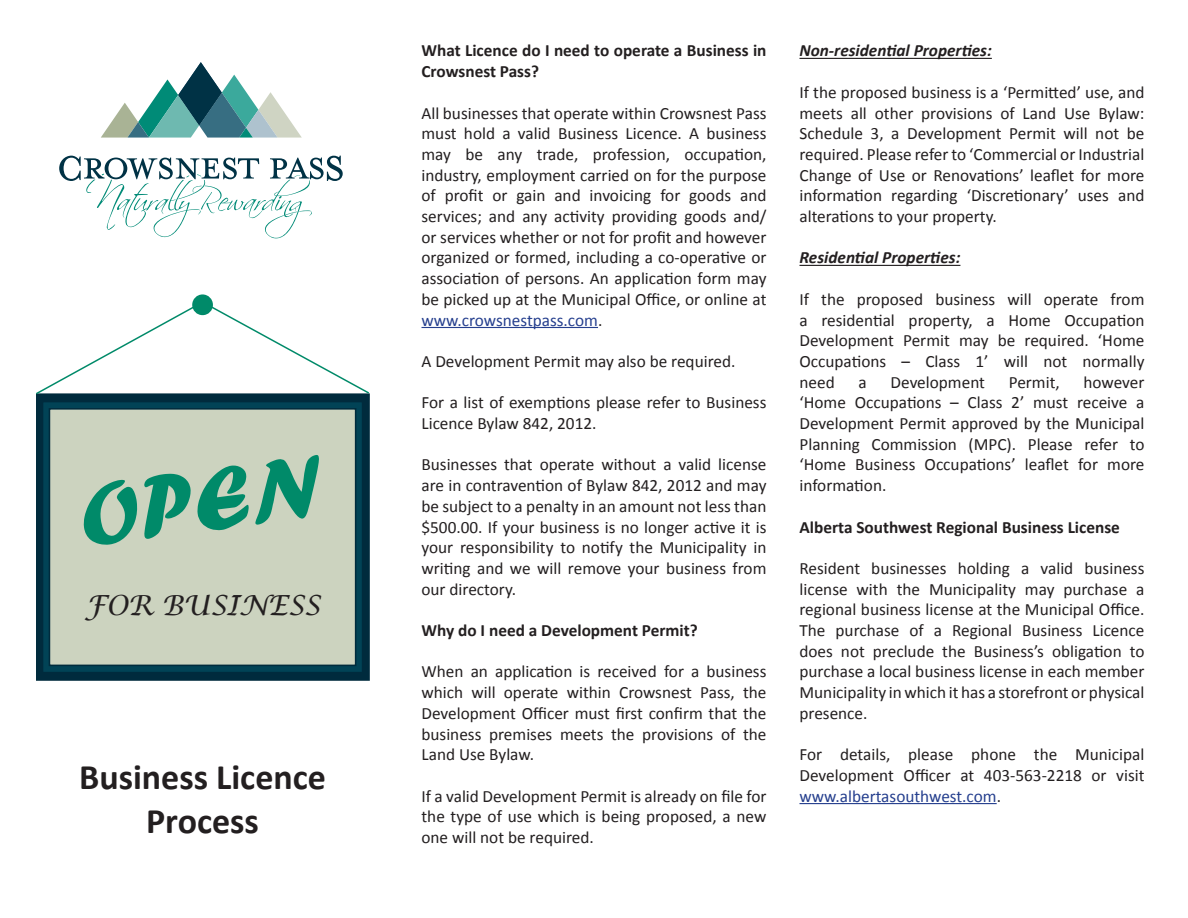
<style>
.page{position:relative;width:1188px;height:918px;background:#fff}
.page>*{position:absolute;margin:0;border:0;box-sizing:border-box;transform-origin:0 0}
.t1{font:92.55px "Forte";color:#008a69}
.t2{font:700 36px/43.2px "Calibri";color:#231f20;text-align:center}
.t3{font:italic 27.75px "Lucida Calligraphy";color:#231f20}
.t4{font:17.25px/20.7px "Calibri";color:#231f20;text-align:justify}
.t5{font:700 17.25px/20.7px "Calibri";color:#231f20}
.t6{font:italic 700 17.25px "Calibri";color:#231f20}
.s1{color:#253f8e}
</style>
<div class="page">
<hr style="left:422px;top:327px;width:176px;height:1px;background:#253f8e">
<hr style="left:800px;top:58px;width:192px;height:1px;background:#231f20">
<hr style="left:800px;top:265px;width:160px;height:1px;background:#231f20">
<hr style="left:800px;top:803px;width:197px;height:1px;background:#253f8e">
<svg style="left:101px;top:62px;width:201px;height:76px"></svg>
<svg style="left:59px;top:156px;width:284px;height:83px"></svg>
<div style="left:36px;top:394px;width:333px;height:286px;background:#002b3d"></div>
<div style="left:36px;top:393px;width:333px;height:288px;border:2px solid #002b3d"></div>
<div style="left:42px;top:401px;width:321px;height:272px;background:#014356;border:2px solid #002b3d"></div>
<div style="left:49px;top:408px;width:307px;height:258px;background:#ccd3bf;border:2px solid #002b3d"></div>
<svg style="left:36px;top:307px;width:334px;height:89px"></svg>
<div style="left:193px;top:295px;width:19px;height:19px;background:#008a69;border-radius:50%"></div>
<div style="left:192px;top:294px;width:21px;height:21px;border:2px solid #008a69;border-radius:50%"></div>
<h1 class="t1" style="left:74px;top:463px;width:246px;rotate:-7deg">OPEN</h1>
<h3 class="t3" style="left:85px;top:588px;width:237px">FOR BUSINESS</h3>
<h2 class="t2" style="left:79px;top:756px;width:248px">Business Licence<br>Process</h2>
<p class="t5" style="left:422px;top:40px;width:347px">What Licence do I need to operate a Business in<br>Crowsnest Pass?</p>
<p class="t4" style="left:422px;top:103px;width:347px">All businesses that operate within Crowsnest Pass must hold a valid Business Licence. A business may be any trade, profession, occupation, industry, employment carried on for the purpose of profit or gain and invoicing for goods and services; and any activity providing goods and/ or services whether or not for profit and however organized or formed, including a co-operative or association of persons. An application form may be picked up at the Municipal Office, or online at <span class="s1">www.crowsnestpass.com</span>.</p>
<p class="t4" style="left:422px;top:351px;width:316px">A Development Permit may also be required.</p>
<p class="t4" style="left:422px;top:392px;width:346px">For a list of exemptions please refer to Business<br>Licence Bylaw 842, 2012.</p>
<p class="t4" style="left:422px;top:454px;width:347px">Businesses that operate without a valid license are in contravention of Bylaw 842, 2012 and may be subject to a penalty in an amount not less than $500.00. If your business is no longer active it is your responsibility to notify the Municipality in writing and we will remove your business from our directory.</p>
<p class="t5" style="left:422px;top:620px;width:278px">Why do I need a Development Permit?</p>
<p class="t4" style="left:422px;top:661px;width:347px">When an application is received for a business which will operate within Crowsnest Pass, the Development Officer must first confirm that the business premises meets the provisions of the Land Use Bylaw.</p>
<p class="t4" style="left:422px;top:786px;width:347px">If a valid Development Permit is already on file for the type of use which is being proposed, a new one will not be required.</p>
<p class="t6" style="left:800px;top:40px;width:194px">Non-residential Properties:</p>
<p class="t4" style="left:800px;top:82px;width:347px">If the proposed business is a ‘Permitted’ use, and meets all other provisions of Land Use Bylaw:<br>Schedule 3, a Development Permit will not be required. Please refer to ‘Commercial or Industrial Change of Use or Renovations’ leaflet for more information regarding ‘Discretionary’ uses and alterations to your property.</p>
<p class="t6" style="left:800px;top:247px;width:162px">Residential Properties:</p>
<p class="t4" style="left:800px;top:289px;width:347px">If the proposed business will operate from a residential property, a Home Occupation Development Permit may be required. ‘Home Occupations – Class 1’ will not normally need</p>
<p class="t4" style="left:800px;top:372px;width:347px;text-indent:284px">however ‘Home Occupations – Class 2’ must receive a Development Permit approved by the Municipal Planning Commission (MPC). Please refer to ‘Home Business Occupations’ leaflet for more information.</p>
<p class="t5" style="left:800px;top:516px;width:322px">Alberta Southwest Regional Business License</p>
<p class="t4" style="left:800px;top:558px;width:347px">Resident businesses holding a valid business license with the Municipality may purchase a regional business license at the Municipal Office.<br>The purchase of a Regional Business Licence does not preclude the Business’s obligation to purchase a local business license in each member Municipality in which it has a storefront or physical presence.</p>
<p class="t4" style="left:800px;top:744px;width:346px">For details, please phone the Municipal Development Officer at 403-563-2218 or visit <span class="s1">www.albertasouthwest.com</span>.</p>
<p class="t4" style="left:859px;top:372px;width:10px">a</p>
<p class="t4" style="left:891px;top:372px;width:96px">Development</p>
<p class="t4" style="left:1009px;top:372px;width:53px">Permit,</p>
</div>
